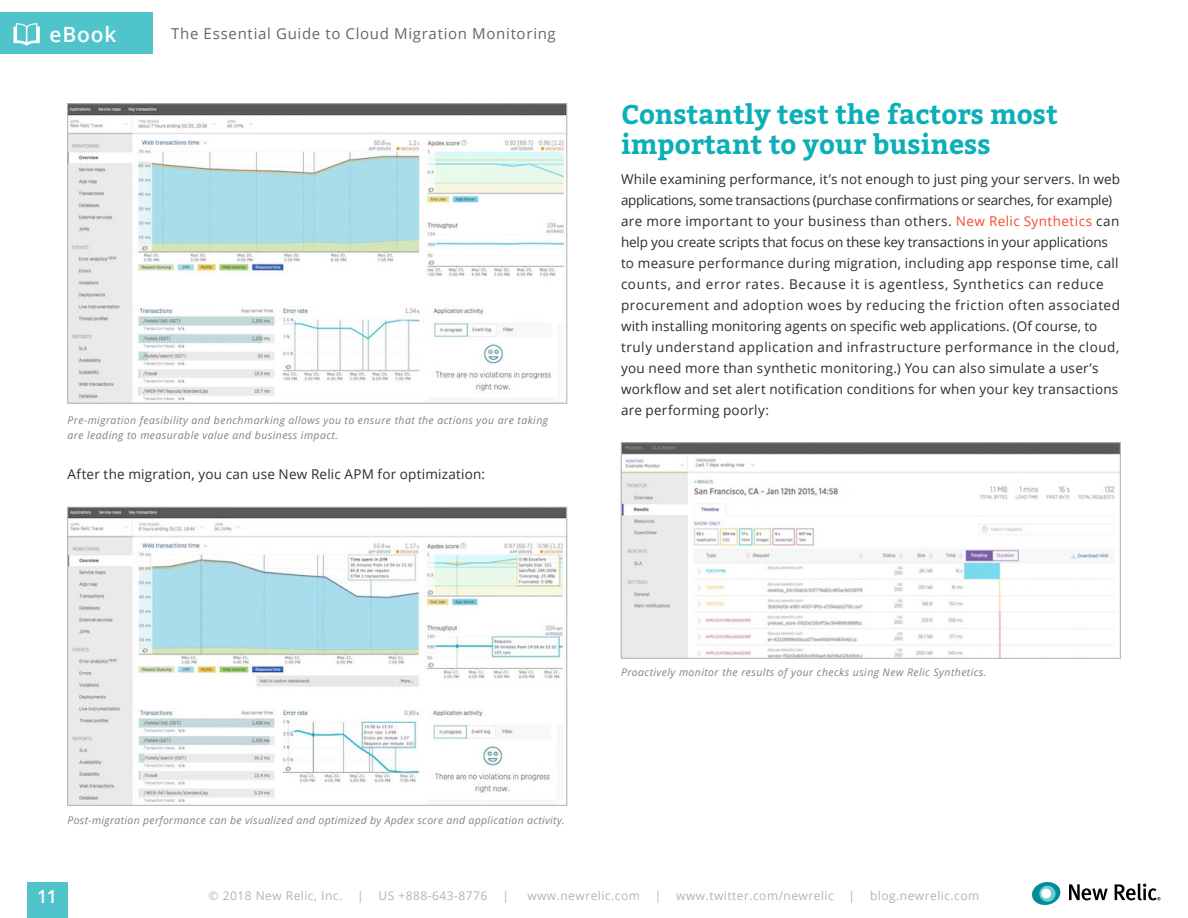
<style>
.page{position:relative;width:1188px;height:918px;background:#fff}
.page>*{position:absolute;margin:0;border:0;box-sizing:border-box;transform-origin:0 0}
.SubHead1{font:700 27px/30px "Bitter";color:#0bafb7}
.t1{font:600 21px "Open Sans";letter-spacing:.04em;color:#fff}
.t2{font:600 18px "Open Sans";color:#fff}
.t3{font:15px "Open Sans";letter-spacing:.045em;color:#666}
.Body_Copy{font:13.5px/21px "Open Sans";letter-spacing:.02em;color:#2c2c2c}
.t4{font:12px "Open Sans";letter-spacing:.04em;color:#b3b3b3}
.Footer2{font:italic 10.5px/15px "Open Sans";letter-spacing:.04em;color:#828282}
.s1{color:#fa492b}
</style>
<div class="page">
<div style="left:0;top:13px;width:153px;height:41px;background:#4fc5cb"></div>
<svg style="left:14px;top:23px;width:26px;height:23px"></svg>
<svg style="left:1069px;top:884px;width:39px;height:16px"></svg>
<svg style="left:1115px;top:883px;width:46px;height:17px"></svg>
<svg style="left:1032px;top:882px;width:29px;height:22px"></svg>
<div style="left:27px;top:882px;width:41px;height:36px;background:#4fc5cb"></div>
<img style="left:70px;top:106px;width:495px;height:296px">
<div style="left:68px;top:104px;width:499px;height:300px;border:1px solid #b4b4b4"></div>
<img style="left:70px;top:509px;width:495px;height:295px">
<div style="left:68px;top:507px;width:499px;height:299px;border:1px solid #b4b4b4"></div>
<img style="left:623px;top:444px;width:495px;height:212px">
<div style="left:621px;top:442px;width:499px;height:216px;border:1px solid #b4b4b4"></div>
<h2 class="t1" style="left:50px;top:20px;width:68px">eBook</h2>
<p class="t3" style="left:171px;top:24px;width:386px">The Essential Guide to Cloud Migration Monitoring</p>
<p class="Footer2" style="left:68px;top:412px;width:482px">Pre-migration feasibility and benchmarking allows you to ensure that the actions you are taking are leading to measurable value and business impact.</p>
<p class="Body_Copy" style="left:68px;top:463px;width:419px">After the migration, you can use New Relic APM for optimization:</p>
<p class="SubHead1" style="left:621px;top:101px;width:438px">Constantly test the factors most important to your business</p>
<p class="Body_Copy" style="left:621px;top:169px;width:501px">While examining performance, it’s not enough to just ping your servers. In web applications, some transactions (purchase confirmations or searches, for example) are more important to your business than others. <span class="s1">New Relic Synthetics</span> can help you create scripts that focus on these key transactions in your applications to measure performance during migration, including app response time, call counts, and error rates. Because it is agentless, Synthetics can reduce procurement and adoption woes by reducing the friction often associated with installing monitoring agents on specific web applications. (Of course, to truly understand application and infrastructure performance in the cloud, you need more than synthetic monitoring.) You can also simulate a user’s workflow and set alert notification conditions for when your key transactions are performing poorly:</p>
<p class="Footer2" style="left:68px;top:812px;width:499px">Post-migration performance can be visualized and optimized by Apdex score and application activity.</p>
<p class="Footer2" style="left:621px;top:665px;width:367px">Proactively monitor the results of your checks using New Relic Synthetics.</p>
<h3 class="t2" style="left:37px;top:884px;width:21px">11</h3>
<p class="t4" style="left:209px;top:888px;width:302px">© 2018 New Relic, Inc. | US +888-643-8776 |</p>
<p class="t4" style="left:527px;top:888px;width:454px">www.newrelic.com | www.twitter.com/newrelic | blog.newrelic.com</p>
</div>
